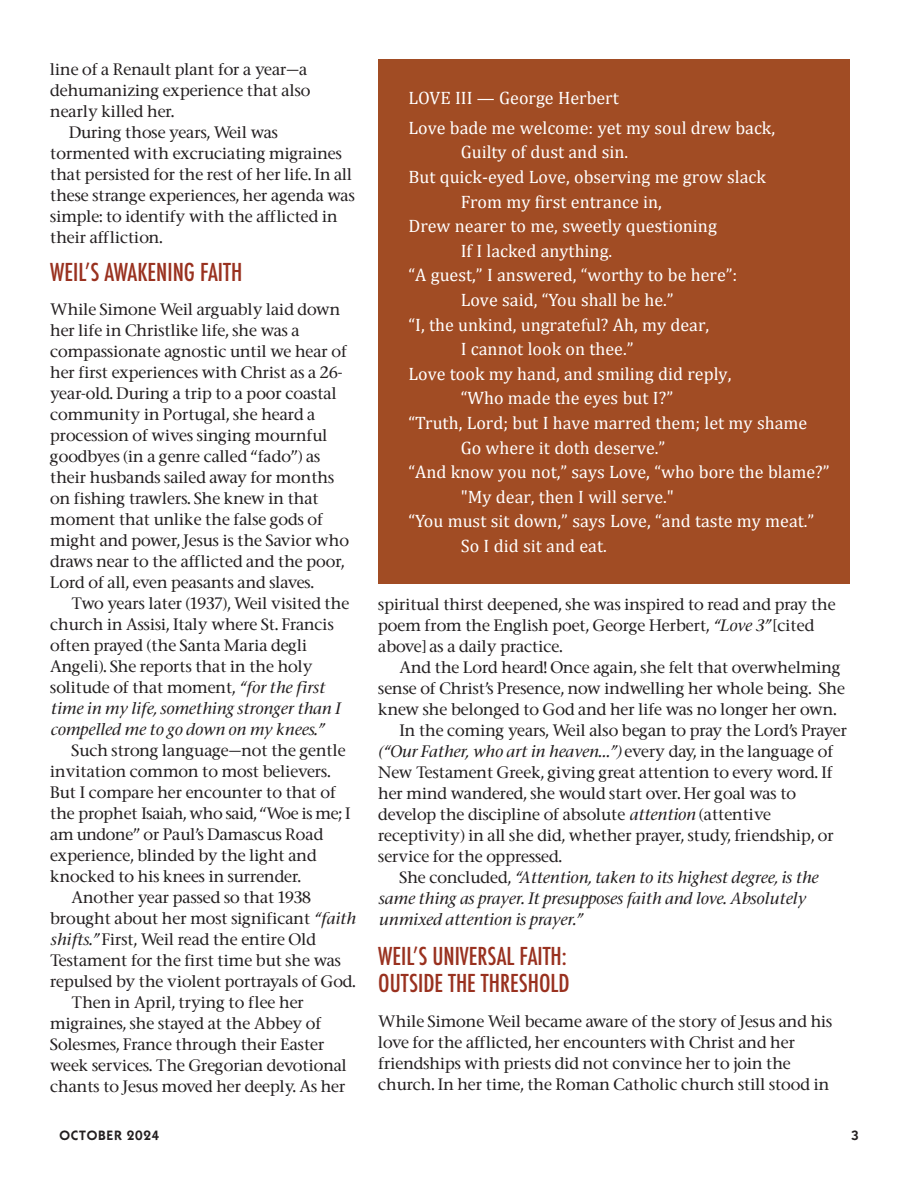
<style>
.page{position:relative;width:918px;height:1188px;background:#fff}
.page>*{position:absolute;margin:0;border:0;box-sizing:border-box;transform-origin:0 0}
.t1{font:500 condensed 24px/27px "Futura";color:#99311f}
.t2{font:18px/29.4px "Cambria";color:#fff}
.t3{font:500 15.75px/21px "Stone Serif";color:#231f20}
.t4{font:italic 500 15.75px "Stone Serif";color:#231f20}
.t5{font:500 15.75px "Stone Serif";letter-spacing:-.02em;color:#231f20}
.t6{font:600 13.65px "ITC Kabel Std";letter-spacing:.055em;color:#231f20}
.s1{font-style:italic}
.s2{font-style:normal}
</style>
<div class="page">
<div style="left:378px;top:59px;width:471px;height:524px;background:#a14c24"></div>
<p class="t3" style="left:50px;top:61px;width:258px">line of a Renault plant for a year—a</p>
<p class="t3" style="left:50px;top:82px;width:262px">dehumanizing experience that also</p>
<p class="t3" style="left:50px;top:103px;width:126px">nearly killed her.</p>
<p class="t3" style="left:69px;top:124px;width:210px">During those years, Weil was</p>
<p class="t3" style="left:50px;top:145px;width:293px">tormented with excruciating migraines</p>
<p class="t3" style="left:50px;top:166px;width:303px">that persisted for the rest of her life. In all</p>
<p class="t3" style="left:50px;top:187px;width:306px">these strange experiences, her agenda was</p>
<p class="t3" style="left:50px;top:208px;width:289px">simple: to identify with the afflicted in</p>
<p class="t3" style="left:50px;top:229px;width:114px">their affliction.</p>
<h1 class="t1" style="left:50px;top:260px;width:194px">WEIL’S AWAKENING FAITH</h1>
<p class="t3" style="left:50px;top:301px;width:300px">While Simone Weil arguably laid down her life in Christlike life, she was a compassionate agnostic until we hear of her first experiences with Christ as a 26- year-old. During a trip to a poor coastal community in Portugal, she heard a procession of wives singing mournful goodbyes (in a genre called “fado”) as their husbands sailed away for months on fishing trawlers. She knew in that moment that unlike the false gods of might and power, Jesus is the Savior who draws near to the afflicted and the poor, Lord of all, even peasants and slaves.</p>
<p class="t3" style="left:50px;top:595px;width:301px;text-indent:21px">Two years later (1937), Weil visited the church in Assisi, Italy where St. Francis often prayed (the Santa Maria degli Angeli). She reports that in the holy solitude of that moment, <span class="s1">“for the first time in my life, something stronger than I compelled me to go down on my knees.”</span></p>
<p class="t3" style="left:72px;top:742px;width:276px">Such strong language—not the gentle</p>
<p class="t3" style="left:50px;top:763px;width:282px">invitation common to most believers.</p>
<p class="t3" style="left:50px;top:784px;width:287px">But I compare her encounter to that of</p>
<p class="t5" style="left:50px;top:807px;width:302px">the prophet Isaiah, who said, “Woe is me; I</p>
<p class="t3" style="left:50px;top:826px;width:275px">am undone” or Paul’s Damascus Road</p>
<p class="t3" style="left:50px;top:847px;width:268px">experience, blinded by the light and</p>
<p class="t3" style="left:50px;top:868px;width:252px">knocked to his knees in surrender.</p>
<p class="t3" style="left:72px;top:889px;width:241px">Another year passed so that 1938</p>
<p class="t3" style="left:50px;top:910px;width:307px">brought about her most significant <span class="s1">“faith</span></p>
<p class="t3" style="left:50px;top:931px;width:267px"><span class="s1">shifts.”</span> First, Weil read the entire Old</p>
<p class="t3" style="left:50px;top:952px;width:292px">Testament for the first time but she was</p>
<p class="t3" style="left:50px;top:973px;width:307px">repulsed by the violent portrayals of God.</p>
<p class="t3" style="left:72px;top:994px;width:234px">Then in April, trying to flee her</p>
<p class="t3" style="left:50px;top:1015px;width:273px">migraines, she stayed at the Abbey of</p>
<p class="t3" style="left:50px;top:1036px;width:276px">Solesmes, France through their Easter</p>
<p class="t3" style="left:50px;top:1057px;width:298px">week services. The Gregorian devotional</p>
<p class="t3" style="left:50px;top:1078px;width:297px">chants to Jesus moved her deeply. As her</p>
<p class="t6" style="left:59px;top:1127px;width:102px">OCTOBER 2024</p>
<p class="t6" style="left:851px;top:1127px;width:9px">3</p>
<p class="t2" style="left:408px;top:85px;width:368px">LOVE III — George Herbert<br>Love bade me welcome: yet my soul drew back,</p>
<p class="t2" style="left:461px;top:139px;width:169px">Guilty of dust and sin.</p>
<p class="t2" style="left:408px;top:164px;width:359px">But quick-eyed Love, observing me grow slack</p>
<p class="t2" style="left:461px;top:188px;width:203px">From my first entrance in,</p>
<p class="t2" style="left:408px;top:213px;width:310px">Drew nearer to me, sweetly questioning</p>
<p class="t2" style="left:461px;top:238px;width:153px">If I lacked anything.</p>
<p class="t2" style="left:408px;top:262px;width:330px">“A guest,” I answered, “worthy to be here”:</p>
<p class="t2" style="left:461px;top:287px;width:214px">Love said, “You shall be he.”</p>
<p class="t2" style="left:408px;top:311px;width:302px">“I, the unkind, ungrateful? Ah, my dear,</p>
<p class="t2" style="left:461px;top:336px;width:174px">I cannot look on thee.”</p>
<p class="t2" style="left:408px;top:361px;width:324px">Love took my hand, and smiling did reply,</p>
<p class="t2" style="left:461px;top:385px;width:214px">“Who made the eyes but I?”</p>
<p class="t2" style="left:408px;top:410px;width:400px">“Truth, Lord; but I have marred them; let my shame</p>
<p class="t2" style="left:461px;top:434px;width:206px">Go where it doth deserve.”</p>
<p class="t2" style="left:408px;top:459px;width:423px">“And know you not,” says Love, “who bore the blame?”</p>
<p class="t2" style="left:461px;top:484px;width:215px">"My dear, then I will serve."</p>
<p class="t2" style="left:408px;top:508px;width:407px">“You must sit down,” says Love, “and taste my meat.”</p>
<p class="t2" style="left:461px;top:533px;width:148px">So I did sit and eat.</p>
<p class="t3" style="left:378px;top:595px;width:459px">spiritual thirst deepened, she was inspired to read and pray the poem from the English poet, George Herbert, <span class="s1">“Love 3”</span> [cited above] as a daily practice.</p>
<p class="t3" style="left:400px;top:658px;width:442px">And the Lord heard! Once again, she felt that overwhelming</p>
<p class="t3" style="left:378px;top:679px;width:468px">sense of Christ’s Presence, now indwelling her whole being. She</p>
<p class="t3" style="left:378px;top:700px;width:460px">knew she belonged to God and her life was no longer her own.</p>
<p class="t3" style="left:400px;top:721px;width:449px">In the coming years, Weil also began to pray the Lord’s Prayer</p>
<p class="t4" style="left:378px;top:745px;width:457px">(“Our Father, who art in heaven…”) <span class="s2">every day, in the language of</span></p>
<p class="t3" style="left:378px;top:763px;width:456px">New Testament Greek, giving great attention to every word. If</p>
<p class="t3" style="left:378px;top:784px;width:419px">her mind wandered, she would start over. Her goal was to</p>
<p class="t3" style="left:378px;top:805px;width:394px">develop the discipline of absolute <span class="s1">attention</span> (attentive</p>
<p class="t3" style="left:378px;top:826px;width:457px">receptivity) in all she did, whether prayer, study, friendship, or</p>
<p class="t3" style="left:378px;top:847px;width:185px">service for the oppressed.</p>
<p class="t4" style="left:400px;top:871px;width:420px"><span class="s2">She concluded,</span> “Attention, taken to its highest degree, is the</p>
<p class="t4" style="left:378px;top:892px;width:429px">same thing as prayer. It presupposes faith and love. Absolutely</p>
<p class="t4" style="left:378px;top:913px;width:205px">unmixed attention is prayer.”</p>
<h1 class="t1" style="left:378px;top:945px;width:193px">WEIL’S UNIVERSAL FAITH:<br>OUTSIDE THE THRESHOLD</h1>
<p class="t3" style="left:378px;top:1012px;width:456px">While Simone Weil became aware of the story of Jesus and his love for the afflicted, her encounters with Christ and her friendships with priests did not convince her to join the church. In her time, the Roman Catholic church still stood in</p>
</div>
